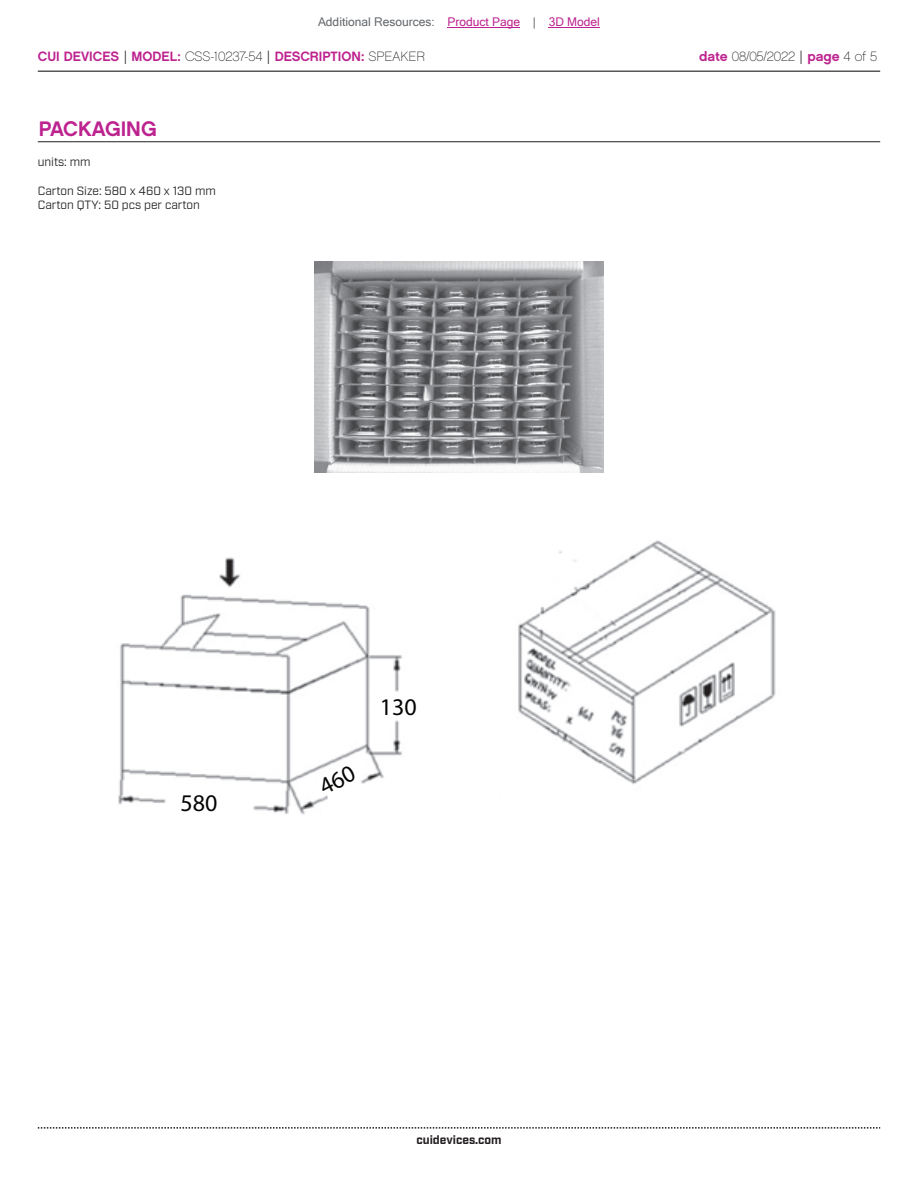
<style>
.page{position:relative;width:918px;height:1188px;background:#fff}
.page>*{position:absolute;margin:0;border:0;box-sizing:border-box;transform-origin:0 0}
.t1{font:24px "Myriad Pro";color:#040503}
.t2{font:21px "Chalet New York Nineteen Sixty";color:#bd238f}
.t3{font:13.5px "Chalet New York Nineteen Sixty";color:#bd238f}
.t4{font:13.5px "Chalet Paris Nineteen Sixty";letter-spacing:-.005em;color:#231f20}
.t5{font:12px/14.4px "Industry";color:#231f20}
.t6{font:12px "Microsoft Sans Serif";color:#63676b}
.t7{font:700 12px "Industry";color:#231f20}
.s1{color:#bd238f}
.s2{font-family:"Industry";color:#231f20}
.s3{font-family:"Chalet Paris Nineteen Sixty";color:#231f20}
.s4{font-family:"Chalet New York Nineteen Sixty";color:#bd238f}
.s5{font-family:"Industry"}
</style>
<div class="page">
<hr style="left:38px;top:71px;width:842px;height:1px;background:#231f20">
<svg style="left:38px;top:1127px;width:842px;height:2px"></svg>
<hr style="left:38px;top:141px;width:842px;height:1px;background:#231f20">
<img style="left:315px;top:261px;width:288px;height:212px">
<img style="left:118px;top:540px;width:658px;height:275px">
<div style="left:184px;top:793px;width:32px;height:26px;background:#fff"></div>
<div style="left:334px;top:785px;width:19px;height:26px;background:#fff"></div>
<div style="left:390px;top:695px;width:29px;height:20px;background:#fff"></div>
<hr style="left:448px;top:27px;width:72px;height:1px;background:#bd238f">
<hr style="left:549px;top:27px;width:51px;height:1px;background:#bd238f">
<svg style="left:318px;top:764px;width:39px;height:31px"></svg>
<p class="t6" style="left:318px;top:15px;width:283px">Additional Resources: <span class="s1">Product Page</span> | <span class="s1">3D Model</span></p>
<p class="t3" style="left:38px;top:47px;width:389px">CUI DEVICES <span class="s2">|</span> MODEL: <span class="s3">CSS-10237-54</span> <span class="s2">|</span> DESCRIPTION: <span class="s3">SPEAKER</span></p>
<p class="t4" style="left:699px;top:48px;width:179px"><span class="s4">date</span> 08/05/2022 <span class="s5">|</span> <span class="s4">page</span> 4 of 5</p>
<h2 class="t2" style="left:39px;top:115px;width:119px">PACKAGING</h2>
<p class="t5" style="left:38px;top:155px;width:54px">units: mm</p>
<p class="t5" style="left:38px;top:184px;width:180px">Carton Size: 580 x 460 x 130 mm<br>Carton QTY: 50 pcs per carton</p>
<h1 class="t1" style="left:181px;top:789px;width:38px">580</h1>
<h1 class="t1" style="left:380px;top:692px;width:38px">130</h1>
<p class="t7" style="left:416px;top:1132px;width:87px">cuidevices.com</p>
</div>
